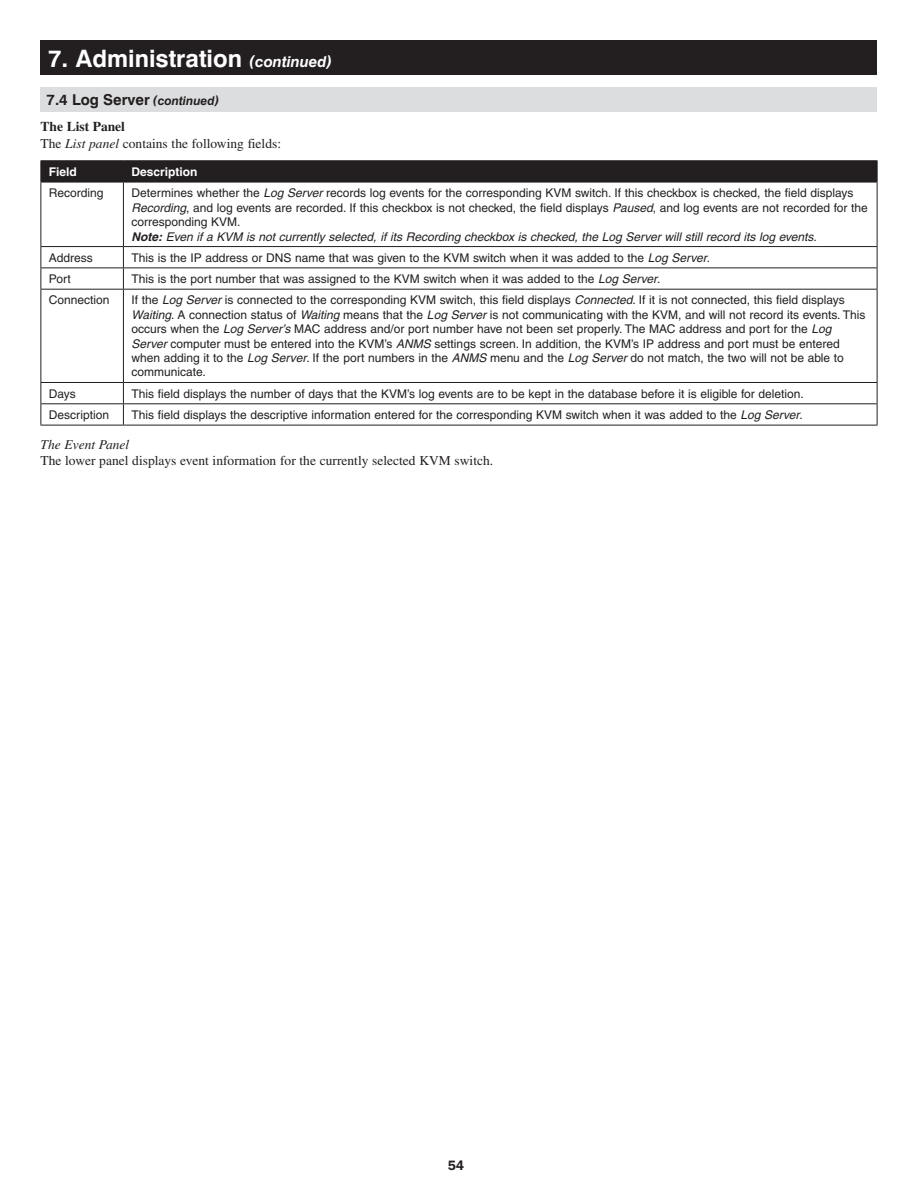
<style>
.page{position:relative;width:918px;height:1188px;background:#fff}
.page>*{position:absolute;margin:0;border:0;box-sizing:border-box;transform-origin:0 0}
.Continued{font:700 24px "Swiss 721 BT";color:#fff}
.Sub_Head{font:700 15px "Swiss 721 BT";color:#231f20}
.t1{font:13.5px "Times";color:#231f20}
.t2{font:italic 13.5px "Times";color:#231f20}
.t3{font:700 13.5px "Times";color:#231f20}
.t4{font:600 13.5px "Franklin Gothic IT Cby BT";color:#231f20}
.t5{font:12px/14.4px "Helvetica";color:#231f20}
.t6{font:italic 12px "Helvetica";color:#231f20}
.t7{font:700 12px "Helvetica";color:#fff}
.s1{font-style:italic;font-size:15px}
.s2{font-style:italic;font-size:12px}
.s3{font-style:italic}
.s4{font-weight:700}
</style>
<div class="page">
<div style="left:40px;top:40px;width:838px;height:35px;background:#231f20"></div>
<div style="left:40px;top:87px;width:838px;height:24px;background:#dcdddf"></div>
<hr style="left:40px;top:160px;width:83px;height:1px;background:#231f20">
<hr style="left:123px;top:160px;width:755px;height:1px;background:#231f20">
<div style="left:40px;top:161px;width:838px;height:21px;background:#231f20"></div>
<hr style="left:40px;top:182px;width:83px;height:1px;background:#231f20">
<hr style="left:40px;top:182px;width:1px;height:64px;background:#231f20">
<hr style="left:123px;top:182px;width:755px;height:1px;background:#231f20">
<hr style="left:123px;top:182px;width:1px;height:64px;background:#231f20">
<hr style="left:877px;top:182px;width:1px;height:64px;background:#231f20">
<hr style="left:40px;top:246px;width:83px;height:1px;background:#231f20">
<hr style="left:123px;top:246px;width:755px;height:1px;background:#231f20">
<hr style="left:40px;top:267px;width:83px;height:1px;background:#231f20">
<svg style="left:40px;top:247px;width:1px;height:42px"></svg>
<hr style="left:123px;top:267px;width:755px;height:1px;background:#231f20">
<svg style="left:123px;top:247px;width:1px;height:42px"></svg>
<svg style="left:877px;top:247px;width:1px;height:42px"></svg>
<hr style="left:40px;top:289px;width:83px;height:1px;background:#231f20">
<hr style="left:40px;top:290px;width:1px;height:92px;background:#231f20">
<hr style="left:123px;top:289px;width:755px;height:1px;background:#231f20">
<hr style="left:123px;top:290px;width:1px;height:92px;background:#231f20">
<hr style="left:877px;top:290px;width:1px;height:92px;background:#231f20">
<hr style="left:40px;top:382px;width:83px;height:1px;background:#231f20">
<hr style="left:123px;top:382px;width:755px;height:1px;background:#231f20">
<hr style="left:40px;top:403px;width:83px;height:1px;background:#231f20">
<svg style="left:40px;top:383px;width:1px;height:42px"></svg>
<hr style="left:123px;top:403px;width:755px;height:1px;background:#231f20">
<svg style="left:123px;top:383px;width:1px;height:42px"></svg>
<svg style="left:877px;top:383px;width:1px;height:42px"></svg>
<hr style="left:40px;top:425px;width:83px;height:1px;background:#231f20">
<hr style="left:123px;top:425px;width:755px;height:1px;background:#231f20">
<p class="Continued" style="left:48px;top:44px;width:286px">7. Administration <span class="s1">(continued)</span></p>
<p class="Sub_Head" style="left:46px;top:91px;width:174px">7.4 Log Server <span class="s2">(continued)</span></p>
<p class="t3" style="left:40px;top:119px;width:86px">The List Panel</p>
<p class="t1" style="left:40px;top:136px;width:242px">The <span class="s3">List panel</span> contains the following fields:</p>
<p class="t7" style="left:49px;top:165px;width:30px">Field</p>
<p class="t7" style="left:132px;top:165px;width:68px">Description</p>
<p class="t5" style="left:49px;top:186px;width:56px">Recording</p>
<p class="t5" style="left:132px;top:186px;width:738px">Determines whether the <span class="s3">Log Server</span> records log events for the corresponding KVM switch. If this checkbox is checked, the field displays<br><span class="s3">Recording</span>, and log events are recorded. If this checkbox is not checked, the field displays <span class="s3">Paused</span>, and log events are not recorded for the corresponding KVM.</p>
<p class="t6" style="left:132px;top:229px;width:687px"><span class="s4">Note:</span> Even if a KVM is not currently selected, if its Recording checkbox is checked, the Log Server will still record its log events.</p>
<p class="t5" style="left:49px;top:250px;width:46px">Address</p>
<p class="t5" style="left:132px;top:250px;width:580px">This is the IP address or DNS name that was given to the KVM switch when it was added to the <span class="s3">Log Server</span>.</p>
<p class="t5" style="left:49px;top:272px;width:23px">Port</p>
<p class="t5" style="left:132px;top:272px;width:530px">This is the port number that was assigned to the KVM switch when it was added to the <span class="s3">Log Server</span>.</p>
<p class="t5" style="left:49px;top:293px;width:62px">Connection</p>
<p class="t5" style="left:132px;top:293px;width:736px">If the <span class="s3">Log Server</span> is connected to the corresponding KVM switch, this field displays <span class="s3">Connected</span>. If it is not connected, this field displays <span class="s3">Waiting</span>. A connection status of <span class="s3">Waiting</span> means that the <span class="s3">Log Server</span> is not communicating with the KVM, and will not record its events. This occurs when the <span class="s3">Log Server’s</span> MAC address and/or port number have not been set properly. The MAC address and port for the <span class="s3">Log Server</span> computer must be entered into the KVM’s <span class="s3">ANMS</span> settings screen. In addition, the KVM’s IP address and port must be entered when adding it to the <span class="s3">Log Server</span>. If the port numbers in the <span class="s3">ANMS</span> menu and the <span class="s3">Log Server</span> do not match, the two will not be able to communicate.</p>
<p class="t5" style="left:49px;top:386px;width:28px">Days</p>
<p class="t5" style="left:132px;top:386px;width:674px">This field displays the number of days that the KVM’s log events are to be kept in the database before it is eligible for deletion.</p>
<p class="t5" style="left:49px;top:408px;width:62px">Description</p>
<p class="t5" style="left:132px;top:408px;width:673px">This field displays the descriptive information entered for the corresponding KVM switch when it was added to the <span class="s3">Log Server</span>.</p>
<p class="t2" style="left:40px;top:437px;width:90px">The Event Panel</p>
<p class="t1" style="left:40px;top:453px;width:454px">The lower panel displays event information for the currently selected KVM switch.</p>
<p class="t4" style="left:448px;top:1156px;width:18px">54</p>
</div>
